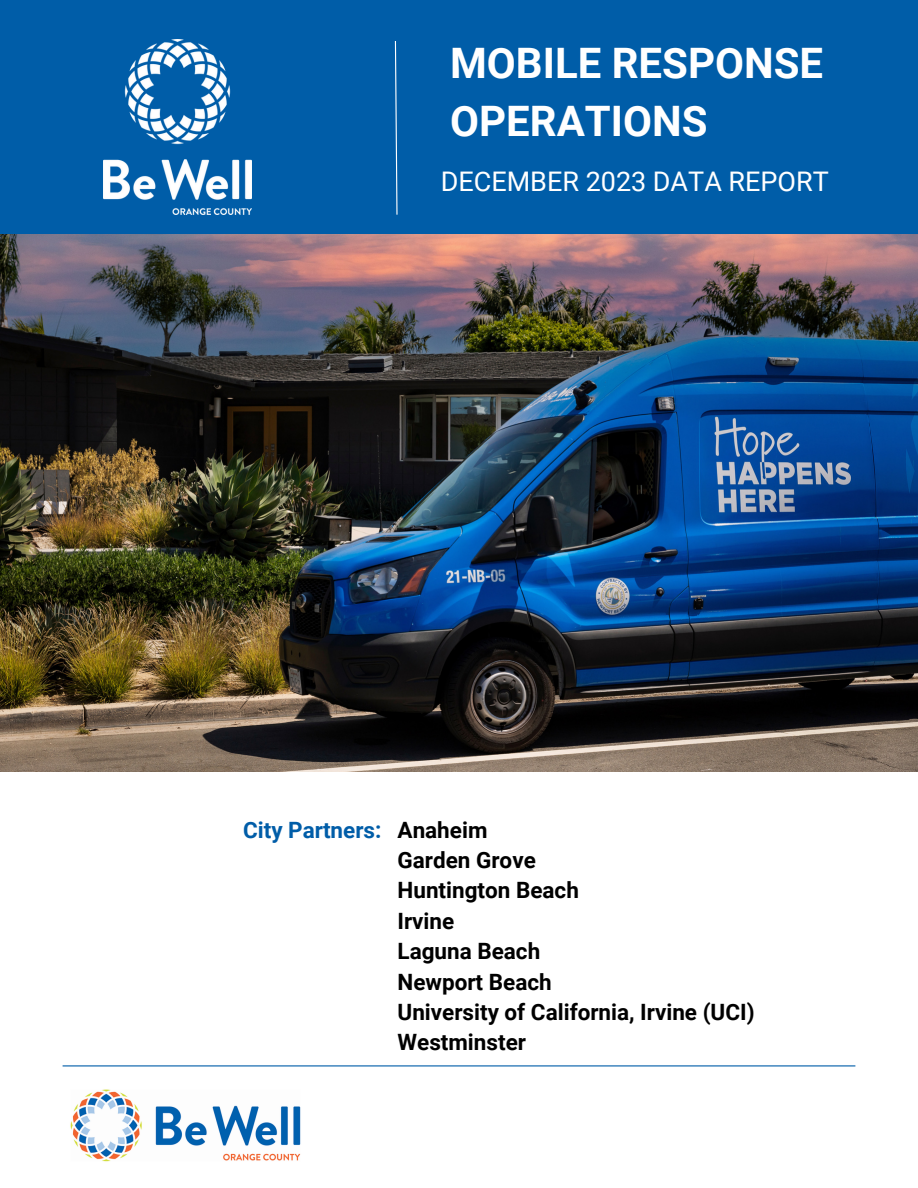
<style>
.page{position:relative;width:918px;height:1188px;background:#fff}
.page>*{position:absolute;margin:0;border:0;box-sizing:border-box;transform-origin:0 0}
.t1{font:700 42px/58.5px "Roboto";color:#fff}
.t2{font:27px "Roboto";color:#fff}
.t3{font:700 22.5px "Roboto";color:#000}
.t4{font:700 22.5px "Roboto";color:#005da8}
</style>
<div class="page">
<div style="left:0;top:0;width:918px;height:235px;background:#005da8"></div>
<img style="left:103px;top:39px;width:149px;height:176px">
<img style="left:0;top:235px;width:918px;height:536px">
<svg style="left:394px;top:41px;width:4px;height:174px"></svg>
<img style="left:70px;top:1089px;width:231px;height:73px">
<hr style="left:63px;top:1065px;width:792px;height:1px;background:#005da8">
<p class="t1" style="left:450px;top:34px;width:375px">MOBILE RESPONSE<br>OPERATIONS</p>
<p class="t2" style="left:441px;top:166px;width:389px">DECEMBER 2023 DATA REPORT</p>
<p class="t4" style="left:243px;top:817px;width:140px">City Partners:</p>
<p class="t3" style="left:398px;top:817px;width:91px">Anaheim</p>
<p class="t3" style="left:398px;top:847px;width:140px">Garden Grove</p>
<p class="t3" style="left:398px;top:878px;width:183px">Huntington Beach</p>
<p class="t3" style="left:398px;top:908px;width:58px">Irvine</p>
<p class="t3" style="left:398px;top:938px;width:144px">Laguna Beach</p>
<p class="t3" style="left:398px;top:969px;width:156px">Newport Beach</p>
<p class="t3" style="left:398px;top:999px;width:359px">University of California, Irvine (UCI)</p>
<p class="t3" style="left:398px;top:1029px;width:130px">Westminster</p>
</div>
